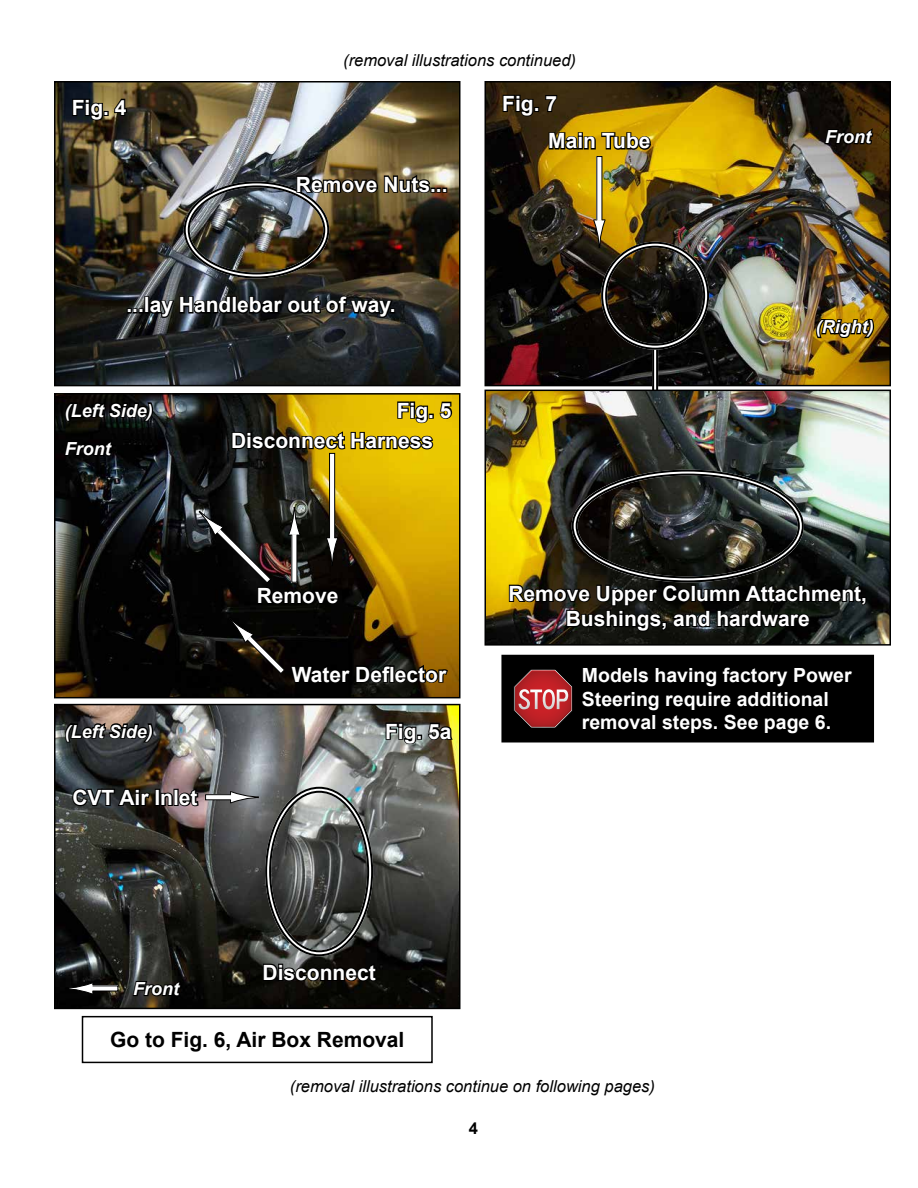
<style>
.page{position:relative;width:918px;height:1188px;background:#fff}
.page>*{position:absolute;margin:0;border:0;box-sizing:border-box;transform-origin:0 0}
.t1{font:700 21px/25.2px "Arial";color:#fff;text-align:center}
.t2{font:700 21px "Arial";color:#000}
.t3{font:700 19.5px/23.4px "Arial";color:#fff}
.t4{font:italic 700 18px "Arial";color:#fff}
.t5{font:italic 16.5px "Arial";color:#000}
.t6{font:700 16.5px "Arial";color:#000}
</style>
<div class="page">
<img style="left:57px;top:84px;width:400px;height:299px">
<div style="left:54px;top:81px;width:406px;height:305px;border:2px solid #000"></div>
<div style="left:184px;top:181px;width:145px;height:97px;border:6px solid #fff;border-radius:50%"></div>
<div style="left:184px;top:181px;width:145px;height:97px;border:2px solid #000101;border-radius:50%"></div>
<div style="left:188px;top:185px;width:137px;height:89px;border:2px solid #000101;border-radius:50%"></div>
<img style="left:295px;top:161px;width:152px;height:34px">
<svg style="left:127px;top:282px;width:268px;height:37px;background:#262828"></svg>
<svg style="left:71px;top:97px;width:57px;height:25px"></svg>
<div style="left:82px;top:1016px;width:351px;height:47px;border:2px solid #000"></div>
<img style="left:57px;top:396px;width:400px;height:299px">
<div style="left:54px;top:393px;width:406px;height:305px;border:2px solid #000"></div>
<img style="left:57px;top:707px;width:400px;height:299px">
<div style="left:54px;top:704px;width:406px;height:305px;border:2px solid #000"></div>
<svg style="left:384px;top:719px;width:71px;height:27px;background:#4d4b3b"></svg>
<svg style="left:262px;top:949px;width:116px;height:34px;background:#1f1e1b"></svg>
<svg style="left:63px;top:720px;width:92px;height:24px;background:#272626"></svg>
<svg style="left:63px;top:399px;width:92px;height:24px;background:#090a0a"></svg>
<div style="left:330px;top:453px;width:5px;height:85px;background:#fff"></div>
<div style="left:329px;top:453px;width:6px;height:86px;border:1px solid #000"></div>
<div style="left:265px;top:787px;width:108px;height:169px;border:6px solid #fff;border-radius:50%"></div>
<div style="left:269px;top:791px;width:100px;height:161px;border:2px solid #000101;border-radius:50%"></div>
<svg style="left:131px;top:978px;width:52px;height:21px"></svg>
<svg style="left:63px;top:438px;width:52px;height:20px"></svg>
<div style="left:93px;top:986px;width:25px;height:5px;background:#fff"></div>
<svg style="left:64px;top:982px;width:30px;height:13px"></svg>
<svg style="left:199px;top:507px;width:141px;height:100px;background:#252422"></svg>
<svg style="left:230px;top:400px;width:224px;height:51px;background:#836d06"></svg>
<svg style="left:71px;top:787px;width:81px;height:21px;background:#1b1d1c"></svg>
<div style="left:155px;top:789px;width:5px;height:17px;border:2px solid #000"></div>
<svg style="left:160px;top:774px;width:40px;height:34px"></svg>
<div style="left:206px;top:795px;width:25px;height:5px;background:#fff"></div>
<div style="left:205px;top:794px;width:26px;height:6px;border:1px solid #000"></div>
<svg style="left:230px;top:791px;width:29px;height:13px"></svg>
<svg style="left:229px;top:617px;width:220px;height:70px;background:#2a1f09"></svg>
<img style="left:487px;top:84px;width:401px;height:299px">
<div style="left:484px;top:81px;width:407px;height:305px;border:2px solid #000"></div>
<svg style="left:823px;top:126px;width:52px;height:21px"></svg>
<svg style="left:814px;top:316px;width:62px;height:24px"></svg>
<svg style="left:654px;top:350px;width:2px;height:40px"></svg>
<hr style="left:656px;top:344px;width:2px;height:99px;background:#000">
<hr style="left:652px;top:344px;width:2px;height:99px;background:#000">
<div style="left:601px;top:242px;width:108px;height:108px;border:6px solid #fff;border-radius:50%"></div>
<div style="left:601px;top:242px;width:108px;height:108px;border:2px solid #000101;border-radius:50%"></div>
<div style="left:605px;top:246px;width:100px;height:100px;border:2px solid #000101;border-radius:50%"></div>
<img style="left:487px;top:393px;width:401px;height:250px">
<div style="left:484px;top:390px;width:407px;height:256px;border:2px solid #000"></div>
<svg style="left:508px;top:570px;width:360px;height:63px;background:#191810"></svg>
<div style="left:572px;top:470px;width:232px;height:112px;border:6px solid #fff;border-radius:50%"></div>
<svg style="left:501px;top:94px;width:152px;height:58px;background:#5d4708"></svg>
<div style="left:597px;top:157px;width:5px;height:63px;background:#fff"></div>
<svg style="left:593px;top:219px;width:13px;height:29px"></svg>
<div style="left:502px;top:656px;width:371px;height:86px;background:#000"></div>
<div style="left:501px;top:655px;width:373px;height:87px;border:2px solid #000"></div>
<svg style="left:514px;top:669px;width:59px;height:59px"></svg>
<svg style="left:580px;top:654px;width:275px;height:4px"></svg>
<p class="t1" style="left:72px;top:96px;width:56px">Fig. 4</p>
<p class="t5" style="left:343px;top:50px;width:234px">(removal illustrations continued)</p>
<p class="t1" style="left:502px;top:92px;width:56px">Fig. 7</p>
<p class="t1" style="left:296px;top:172px;width:153px">Remove Nuts...</p>
<p class="t1" style="left:548px;top:129px;width:104px">Main Tube</p>
<p class="t1" style="left:126px;top:293px;width:271px">...lay Handlebar out of way.</p>
<p class="t4" style="left:65px;top:398px;width:90px">(Left Side)</p>
<p class="t4" style="left:65px;top:436px;width:47px">Front</p>
<p class="t1" style="left:397px;top:398px;width:56px">Fig. 5</p>
<p class="t1" style="left:231px;top:429px;width:203px">Disconnect Harness</p>
<p class="t4" style="left:825px;top:125px;width:47px">Front</p>
<p class="t4" style="left:816px;top:315px;width:59px">(Right)</p>
<p class="t4" style="left:65px;top:719px;width:90px">(Left Side)</p>
<p class="t1" style="left:72px;top:786px;width:127px">CVT Air Inlet</p>
<p class="t1" style="left:257px;top:584px;width:83px">Remove</p>
<p class="t1" style="left:292px;top:662px;width:156px">Water Deflector</p>
<p class="t1" style="left:385px;top:719px;width:68px">Fig. 5a</p>
<p class="t1" style="left:508px;top:581px;width:360px">Remove Upper Column Attachment,<br>Bushings, and hardware</p>
<p class="t3" style="left:582px;top:664px;width:271px">Models having factory Power<br>Steering require additional removal steps. See page 6.</p>
<p class="t4" style="left:133px;top:977px;width:47px">Front</p>
<p class="t1" style="left:263px;top:961px;width:115px">Disconnect</p>
<p class="t2" style="left:110px;top:1026px;width:296px">Go to Fig. 6, Air Box Removal</p>
<p class="t5" style="left:290px;top:1076px;width:366px">(removal illustrations continue on following pages)</p>
<p class="t6" style="left:469px;top:1117px;width:11px">4</p>
</div>
